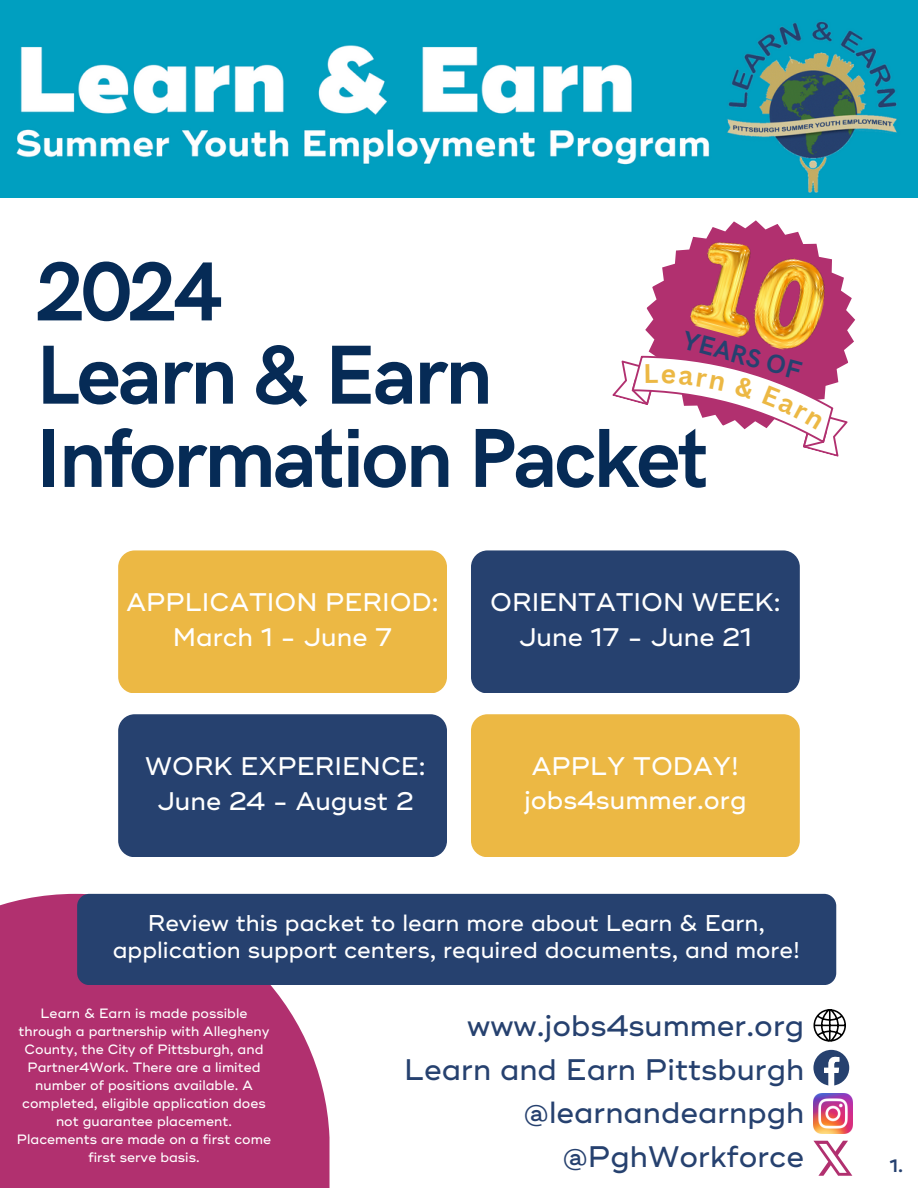
<style>
.page{position:relative;width:918px;height:1188px;background:#fff}
.page>*{position:absolute;margin:0;border:0;box-sizing:border-box;transform-origin:0 0}
.t1{font:700 84px/83.2px "HK Grotesk";letter-spacing:-.03em;color:#062b56}
.t2{font:500 29.7px/43.5px "Ridley Grotesk";color:#26416f;text-align:right}
.t3{font:700 26.1px "HK Grotesk";color:#26416f}
.t4{font:500 25.5px "Ridley Grotesk";color:#fff}
.t5{font:500 22.8px/27px "Ridley Grotesk";color:#fff;text-align:center}
.t6{font:600 18px "Ridley Grotesk";color:#26416f}
.t7{font:500 13.5px/18px "Ridley Grotesk";color:#fff;text-align:center}
</style>
<div class="page">
<div style="left:118px;top:550px;width:329px;height:143px;background:#ecb844;border-radius:17px"></div>
<div style="left:118px;top:714px;width:329px;height:143px;background:#26416f;border-radius:17px"></div>
<div style="left:471px;top:550px;width:329px;height:143px;background:#26416f;border-radius:17px"></div>
<div style="left:471px;top:714px;width:329px;height:143px;background:#ecb844;border-radius:17px"></div>
<div style="left:0;top:894px;width:330px;height:294px;background:#b1306f"></div>
<div style="left:77px;top:894px;width:759px;height:91px;background:#26416f;border-radius:12px"></div>
<img style="left:0;top:0;width:918px;height:197px">
<svg style="left:813px;top:1009px;width:33px;height:33px"></svg>
<svg style="left:813px;top:1050px;width:36px;height:36px"></svg>
<img style="left:813px;top:1094px;width:40px;height:39px">
<svg style="left:645px;top:220px;width:210px;height:127px"></svg>
<img style="left:688px;top:236px;width:82px;height:104px">
<img style="left:746px;top:252px;width:87px;height:88px">
<svg style="left:813px;top:1141px;width:39px;height:35px"></svg>
<svg style="left:612px;top:340px;width:236px;height:117px"></svg>
<p class="t1" style="left:36px;top:254px;width:674px">2024<br>Learn &amp; Earn<br>Information Packet</p>
<h3 class="t3" style="left:687px;top:325px;width:124px;rotate:15deg">YEARS OF</h3>
<p class="t4" style="left:126px;top:587px;width:314px">APPLICATION PERIOD:</p>
<p class="t4" style="left:173px;top:622px;width:221px">March 1 - June 7</p>
<p class="t4" style="left:145px;top:752px;width:282px">WORK EXPERIENCE:</p>
<h3 class="t4" style="left:157px;top:786px;width:258px">June 24 - August 2</h3>
<h1 class="t4" style="left:490px;top:587px;width:292px">ORIENTATION WEEK:</h1>
<h3 class="t4" style="left:519px;top:622px;width:235px">June 17 - June 21</h3>
<p class="t4" style="left:532px;top:751px;width:209px">APPLY TODAY!</p>
<h3 class="t4" style="left:524px;top:786px;width:224px">jobs4summer.org</h3>
<p class="t5" style="left:113px;top:911px;width:689px">Review this packet to learn more about Learn &amp; Earn, application support centers, required documents, and more!</p>
<p class="t7" style="left:17px;top:1005px;width:256px">Learn &amp; Earn is made possible through a partnership with Allegheny<br>County, the City of Pittsburgh, and<br>Partner4Work. There are a limited number of positions available. A completed, eligible application does not guarantee placement.<br>Placements are made on a first come first serve basis.</p>
<p class="t2" style="left:404px;top:1005px;width:401px">www.jobs4summer.org<br>Learn and Earn Pittsburgh @learnandearnpgh @PghWorkforce</p>
<h4 class="t6" style="left:889px;top:1155px;width:15px">1.</h4>
</div>
